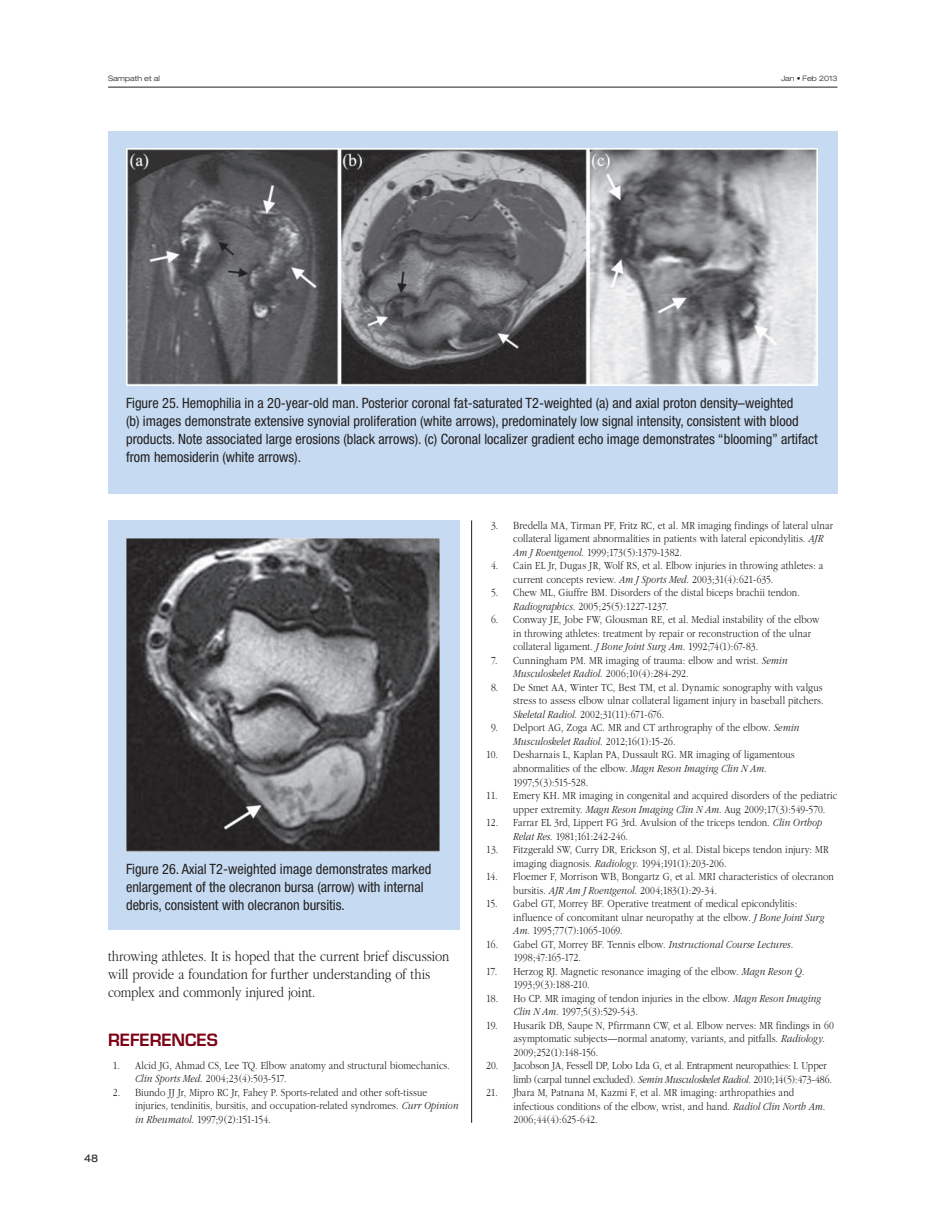
<style>
.page{position:relative;width:932px;height:1229px;background:#fff}
.page>*{position:absolute;margin:0;border:0;box-sizing:border-box;transform-origin:0 0}
.t1{font:600 16.5px "Eurostile";letter-spacing:-.005em;color:#7d0216}
.t2{font:300 15px/18px "Garamond";color:#231f20;scale:.85 1}
.t3{font:condensed 14.25px/18px "Helvetica Neue";color:#231f20}
.t4{font:300 11.25px/13.5px "Garamond";letter-spacing:.01em;color:#231f20;scale:.85 1}
.t5{font:300 11.25px/13.5px "Garamond";letter-spacing:-.01em;color:#231f20;scale:.85 1}
.t6{font:expanded 10.5px "Helvetica Neue";color:#231f20}
.t7{font:300 expanded 7.5px "Helvetica Neue";color:#231f20}
.s1{font-style:italic}
</style>
<div class="page">
<hr style="left:108px;top:87px;width:729px;height:1px;background:#231f20">
<hr style="left:471px;top:520px;width:1px;height:602px;background:#231f20">
<div style="left:108px;top:520px;width:351px;height:410px;background:#c6dbf1"></div>
<img style="left:126px;top:538px;width:313px;height:313px">
<div style="left:108px;top:131px;width:729px;height:362px;background:#c6dbf1"></div>
<img style="left:126px;top:149px;width:691px;height:237px">
<p class="t7" style="left:108px;top:74px;width:53px">Sampath et al</p>
<p class="t7" style="left:781px;top:74px;width:58px">Jan • Feb 2013</p>
<p class="t3" style="left:126px;top:394px;width:693px">Figure 25. Hemophilia in a 20-year-old man. Posterior coronal fat-saturated T2-weighted (a) and axial proton density–weighted<br>(b) images demonstrate extensive synovial proliferation (white arrows), predominately low signal intensity, consistent with blood products. Note associated large erosions (black arrows). (c) Coronal localizer gradient echo image demonstrates “blooming” artifact from hemosiderin (white arrows).</p>
<p class="t3" style="left:126px;top:860px;width:307px">Figure 26. Axial T2-weighted image demonstrates marked enlargement of the olecranon bursa (arrow) with internal debris, consistent with olecranon bursitis.</p>
<h2 class="t2" style="left:108px;top:947px;width:403px">throwing athletes. It is hoped that the current brief discussion will provide a foundation for further understanding of this complex and commonly injured joint.</h2>
<h1 class="t1" style="left:108px;top:1030px;width:111px">REFERENCES</h1>
<p class="t4" style="left:135px;top:1058px;width:372px;text-indent:-22px">1. Alcid JG, Ahmad CS, Lee TQ. Elbow anatomy and structural biomechanics.<br><span class="s1">Clin Sports Med</span>. 2004;23(4):503-517.</p>
<p class="t4" style="left:135px;top:1085px;width:382px;text-indent:-22px">2. Biundo JJ Jr, Mipro RC Jr, Fahey P. Sports-related and other soft-tissue injuries, tendinitis, bursitis, and occupation-related syndromes. <span class="s1">Curr Opinion in Rheumatol</span>. 1997;9(2):151-154.</p>
<p class="t6" style="left:84px;top:1151px;width:16px">48</p>
<p class="t4" style="left:513px;top:519px;width:378px;text-indent:-22px">3. Bredella MA, Tirman PF, Fritz RC, et al. MR imaging findings of lateral ulnar collateral ligament abnormalities in patients with lateral epicondylitis. <span class="s1">AJR<br>Am J Roentgenol</span>. 1999;173(5):1379-1382.</p>
<p class="t4" style="left:513px;top:559px;width:366px;text-indent:-22px">4. Cain EL Jr, Dugas JR, Wolf RS, et al. Elbow injuries in throwing athletes: a current concepts review. <span class="s1">Am J Sports Med</span>. 2003;31(4):621-635.</p>
<p class="t4" style="left:513px;top:586px;width:338px;text-indent:-22px">5. Chew ML, Giuffre BM. Disorders of the distal biceps brachii tendon.<br><span class="s1">Radiographics</span>. 2005;25(5):1227-1237.</p>
<p class="t4" style="left:513px;top:613px;width:362px;text-indent:-22px">6. Conway JE, Jobe FW, Glousman RE, et al. Medial instability of the elbow in throwing athletes: treatment by repair or reconstruction of the ulnar collateral ligament. <span class="s1">J Bone Joint Surg Am</span>. 1992;74(1):67-83.</p>
<p class="t4" style="left:513px;top:654px;width:324px;text-indent:-22px">7. Cunningham PM. MR imaging of trauma: elbow and wrist. <span class="s1">Semin<br>Musculoskelet Radiol</span>. 2006;10(4):284-292.</p>
<p class="t4" style="left:513px;top:681px;width:366px;text-align:justify;text-indent:-22px">8. De Smet AA, Winter TC, Best TM, et al. Dynamic sonography with valgus stress to assess elbow ulnar collateral ligament injury in baseball pitchers.<br><span class="s1">Skeletal Radiol</span>. 2002;31(11):671-676.</p>
<p class="t4" style="left:513px;top:721px;width:338px;text-indent:-22px">9. Delport AG, Zoga AC. MR and CT arthrography of the elbow. <span class="s1">Semin<br>Musculoskelet Radiol</span>. 2012;16(1):15-26.</p>
<p class="t4" style="left:513px;top:748px;width:332px;text-indent:-27px">10. Desharnais L, Kaplan PA, Dussault RG. MR imaging of ligamentous abnormalities of the elbow. <span class="s1">Magn Reson Imaging Clin N Am</span>.<br>1997;5(3):515-528.</p>
<p class="t4" style="left:513px;top:789px;width:382px;text-indent:-27px">11. Emery KH. MR imaging in congenital and acquired disorders of the pediatric upper extremity. <span class="s1">Magn Reson Imaging Clin N Am</span>. Aug 2009;17(3):549-570.</p>
<p class="t4" style="left:513px;top:816px;width:364px;text-indent:-27px">12. Farrar EL 3rd, Lippert FG 3rd. Avulsion of the triceps tendon. <span class="s1">Clin Orthop<br>Relat Res</span>. 1981;161:242-246.</p>
<p class="t4" style="left:513px;top:843px;width:372px;text-indent:-27px">13. Fitzgerald SW, Curry DR, Erickson SJ, et al. Distal biceps tendon injury: MR imaging diagnosis. <span class="s1">Radiology</span>. 1994;191(1):203-206.</p>
<p class="t4" style="left:513px;top:870px;width:378px;text-indent:-27px">14. Floemer F, Morrison WB, Bongartz G, et al. MRI characteristics of olecranon bursitis. <span class="s1">AJR Am J Roentgenol</span>. 2004;183(1):29-34.</p>
<p class="t4" style="left:513px;top:897px;width:367px;text-indent:-27px">15. Gabel GT, Morrey BF. Operative treatment of medical epicondylitis: influence of concomitant ulnar neuropathy at the elbow. <span class="s1">J Bone Joint Surg<br>Am</span>. 1995;77(7):1065-1069.</p>
<p class="t4" style="left:513px;top:937px;width:331px;text-indent:-27px">16. Gabel GT, Morrey BF. Tennis elbow. <span class="s1">Instructional Course Lectures</span>.<br>1998;47:165-172.</p>
<p class="t4" style="left:513px;top:964px;width:344px;text-indent:-27px">17. Herzog RJ. Magnetic resonance imaging of the elbow. <span class="s1">Magn Reson Q</span>.<br>1993;9(3):188-210.</p>
<p class="t4" style="left:513px;top:991px;width:363px;text-indent:-27px">18. Ho CP. MR imaging of tendon injuries in the elbow. <span class="s1">Magn Reson Imaging<br>Clin N Am</span>. 1997;5(3):529-543.</p>
<p class="t4" style="left:513px;top:1018px;width:378px;text-indent:-27px">19. Husarik DB, Saupe N, Pfirrmann CW, et al. Elbow nerves: MR findings in 60 asymptomatic subjects—normal anatomy, variants, and pitfalls. <span class="s1">Radiology</span>.<br>2009;252(1):148-156.</p>
<p class="t5" style="left:513px;top:1059px;width:376px;text-indent:-27px">20. Jacobson JA, Fessell DP, Lobo Lda G, et al. Entrapment neuropathies: I. Upper limb (carpal tunnel excluded). <span class="s1">Semin Musculoskelet Radiol</span>. 2010;14(5):473-486.</p>
<p class="t4" style="left:513px;top:1086px;width:368px;text-indent:-27px">21. Jbara M, Patnana M, Kazmi F, et al. MR imaging: arthropathies and infectious conditions of the elbow, wrist, and hand. <span class="s1">Radiol Clin North Am</span>.<br>2006;44(4):625-642.</p>
</div>
